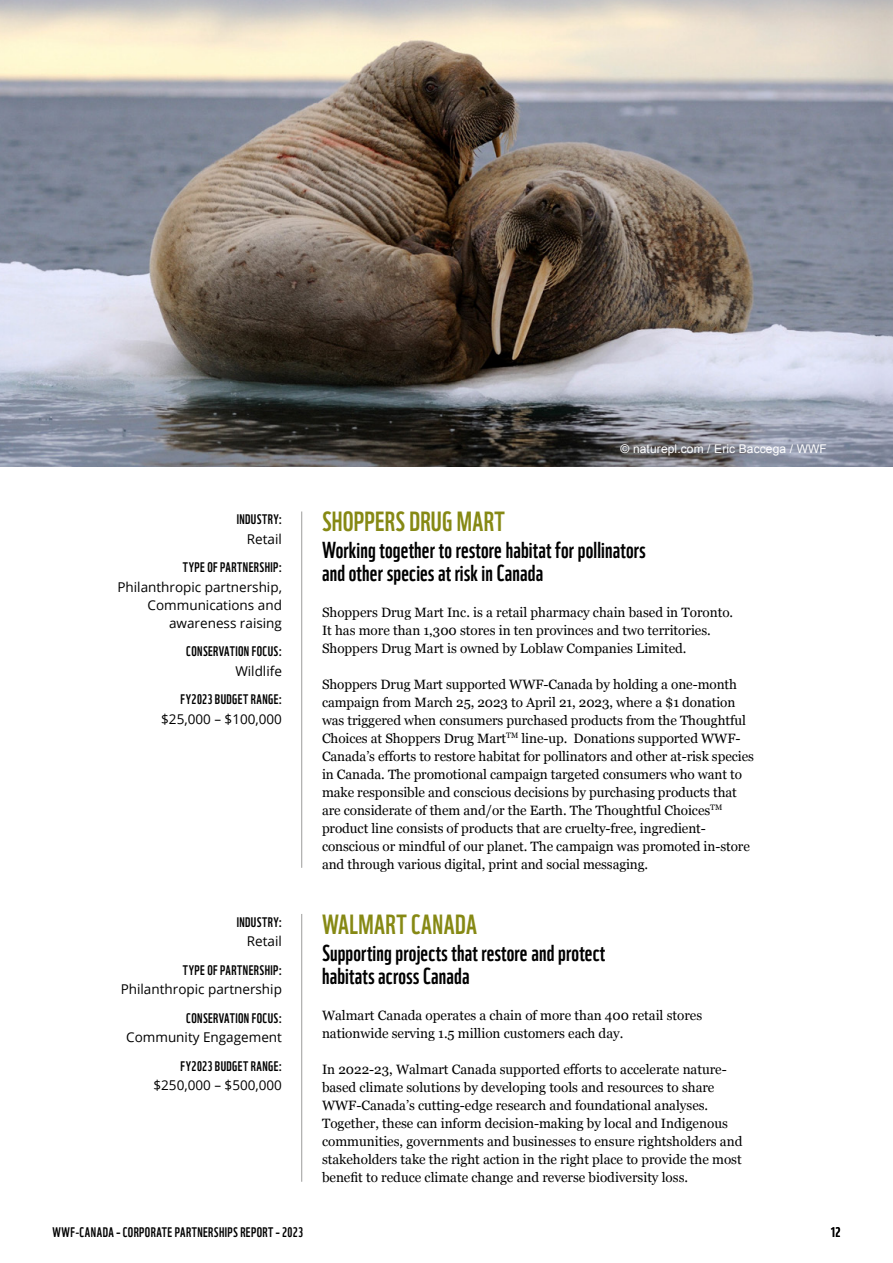
<style>
.page{position:relative;width:893px;height:1263px;background:#fff}
.page>*{position:absolute;margin:0;border:0;box-sizing:border-box;transform-origin:0 0}
.COMPANY_NAME_WWF_FONT{font:27px "WWF";letter-spacing:.015em;color:#868914}
.COMPANY_SUBHEAD{font:22.5px/22.5px "WWF";letter-spacing:.01em;color:#000}
.Company_Bodycopy{font:13.5px/18px "Georgia";color:#000}
.BOX_HEAD{font:13.5px "WWF";letter-spacing:.03em;color:#000}
.Bodycopy_Chart{font:13.5px/18px "Open Sans";color:#000;text-align:right}
.t1{font:12px "Arial";letter-spacing:.01em;color:#fff}
</style>
<div class="page">
<hr style="left:301px;top:914px;width:1px;height:268px;background:#9d9d9c">
<img style="left:0;top:0;width:893px;height:466px">
<hr style="left:301px;top:511px;width:1px;height:357px;background:#9d9d9c">
<p class="BOX_HEAD" style="left:237px;top:509px;width:47px">INDUSTRY:</p>
<p class="Bodycopy_Chart" style="left:247px;top:529px;width:37px">Retail</p>
<p class="BOX_HEAD" style="left:183px;top:557px;width:101px">TYPE OF PARTNERSHIP:</p>
<p class="Bodycopy_Chart" style="left:117px;top:577px;width:166px">Philanthropic partnership,<br>Communications and awareness raising</p>
<p class="BOX_HEAD" style="left:186px;top:641px;width:97px">CONSERVATION FOCUS:</p>
<p class="Bodycopy_Chart" style="left:235px;top:661px;width:48px">Wildlife</p>
<p class="BOX_HEAD" style="left:181px;top:689px;width:103px">FY2023 BUDGET RANGE:</p>
<p class="Bodycopy_Chart" style="left:161px;top:709px;width:122px">$25,000 – $100,000</p>
<p class="BOX_HEAD" style="left:237px;top:911px;width:47px">INDUSTRY:</p>
<p class="Bodycopy_Chart" style="left:247px;top:932px;width:37px">Retail</p>
<p class="BOX_HEAD" style="left:183px;top:959px;width:101px">TYPE OF PARTNERSHIP:</p>
<p class="Bodycopy_Chart" style="left:121px;top:980px;width:163px">Philanthropic partnership</p>
<p class="BOX_HEAD" style="left:186px;top:1007px;width:97px">CONSERVATION FOCUS:</p>
<p class="Bodycopy_Chart" style="left:126px;top:1028px;width:157px">Community Engagement</p>
<p class="BOX_HEAD" style="left:181px;top:1055px;width:103px">FY2023 BUDGET RANGE:</p>
<p class="Bodycopy_Chart" style="left:153px;top:1076px;width:130px">$250,000 – $500,000</p>
<p class="t1" style="left:621px;top:441px;width:208px">© naturepl.com / Eric Baccega / WWF</p>
<p class="COMPANY_NAME_WWF_FONT" style="left:322px;top:501px;width:184px">SHOPPERS DRUG MART</p>
<p class="COMPANY_SUBHEAD" style="left:322px;top:537px;width:325px">Working together to restore habitat for pollinators and other species at risk in Canada</p>
<p class="Company_Bodycopy" style="left:322px;top:603px;width:413px">Shoppers Drug Mart Inc. is a retail pharmacy chain based in Toronto.<br>It has more than 1,300 stores in ten provinces and two territories.<br>Shoppers Drug Mart is owned by Loblaw Companies Limited.</p>
<p class="Company_Bodycopy" style="left:322px;top:675px;width:433px">Shoppers Drug Mart supported WWF-Canada by holding a one-month campaign from March 25, 2023 to April 21, 2023, where a $1 donation was triggered when consumers purchased products from the Thoughtful Choices at Shoppers Drug Mart<sup>TM</sup> line-up. Donations supported WWF-Canada’s efforts to restore habitat for pollinators and other at-risk species in Canada. The promotional campaign targeted consumers who want to make responsible and conscious decisions by purchasing products that are considerate of them and/or the Earth. The Thoughtful Choices<sup>TM </sup>product line consists of products that are cruelty-free, ingredient&shy;conscious or mindful of our planet. The campaign was promoted in-store and through various digital, print and social messaging.</p>
<p class="COMPANY_NAME_WWF_FONT" style="left:322px;top:904px;width:157px">WALMART CANADA</p>
<p class="COMPANY_SUBHEAD" style="left:322px;top:940px;width:285px">Supporting projects that restore and protect habitats across Canada</p>
<p class="Company_Bodycopy" style="left:322px;top:1006px;width:382px">Walmart Canada operates a chain of more than 400 retail stores nationwide serving 1.5 million customers each day.</p>
<p class="Company_Bodycopy" style="left:322px;top:1060px;width:422px">In 2022-23, Walmart Canada supported efforts to accelerate nature&shy;based climate solutions by developing tools and resources to share WWF-Canada’s cutting-edge research and foundational analyses.<br>Together, these can inform decision-making by local and Indigenous communities, governments and businesses to ensure rightsholders and stakeholders take the right action in the right place to provide the most benefit to reduce climate change and reverse biodiversity loss.</p>
<p class="BOX_HEAD" style="left:53px;top:1221px;width:252px">WWF-CANADA – CORPORATE PARTNERSHIPS REPORT – 2023</p>
<p class="BOX_HEAD" style="left:830px;top:1221px;width:11px">12</p>
</div>
